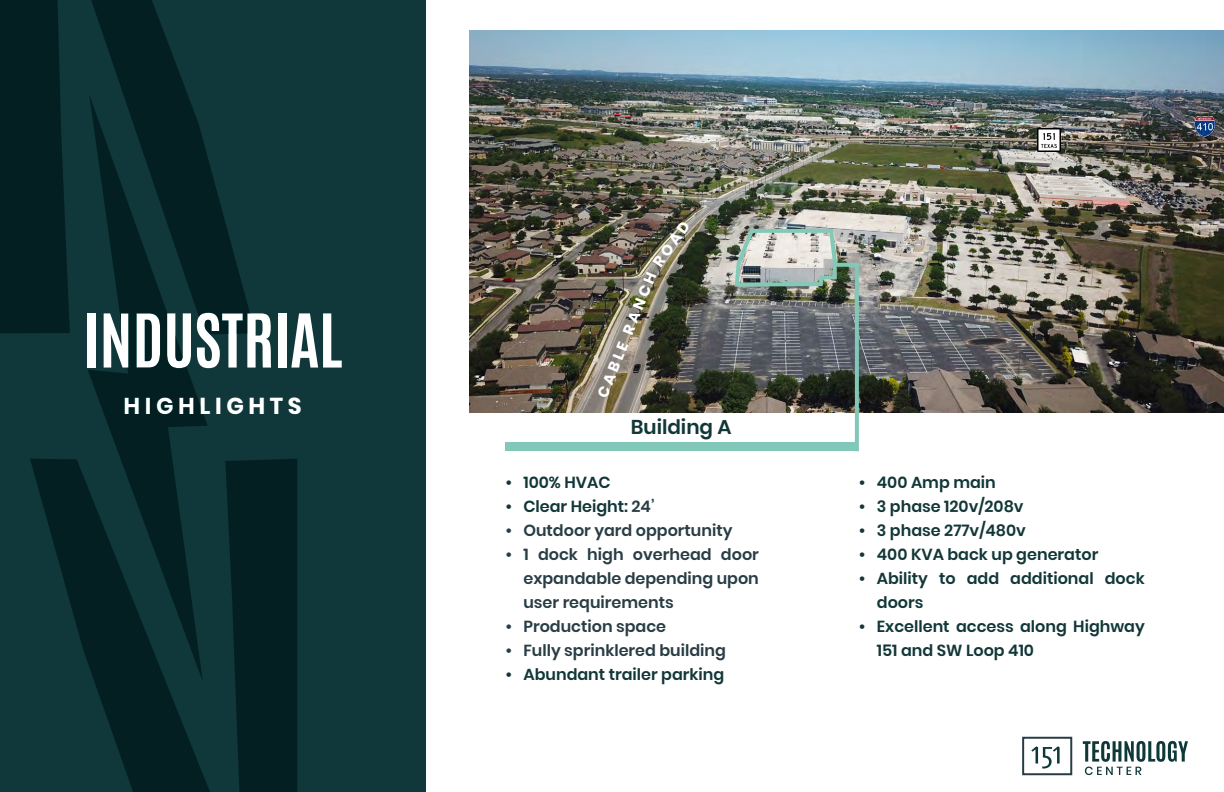
<style>
.page{position:relative;width:1224px;height:792px;background:#fff}
.page>*{position:absolute;margin:0;border:0;box-sizing:border-box;transform-origin:0 0}
.t1{font:63px "Antonio";color:#fff}
.t2{font:700 23px "Poppins";letter-spacing:.2em;color:#fff}
.t3{font:600 20px "Poppins";color:#123738}
.t4{font:600 16px/24px "Poppins";color:#123738}
.t5{font:600 16px/24px "Poppins";color:#293d45;text-align:justify}
.t6{font:700 15px "Poppins";color:#fff}
.s1{color:#293d45}
</style>
<div class="page">
<div style="left:1022px;top:737px;width:50px;height:38px;border:2px solid #293d45"></div>
<svg style="left:1031px;top:746px;width:29px;height:23px"></svg>
<svg style="left:1083px;top:741px;width:105px;height:34px"></svg>
<div style="left:0;top:0;width:425px;height:792px;background:#103739"></div>
<svg style="left:0;top:0;width:255px;height:335px;fill:#031f21"></svg>
<svg style="left:30px;top:459px;width:267px;height:333px;fill:#031f21"></svg>
<svg style="left:88px;top:95px;width:120px;height:587px;fill:#031f21"></svg>
<img style="left:469px;top:31px;width:755px;height:382px">
<img style="left:1038px;top:129px;width:23px;height:23px">
<img style="left:1194px;top:115px;width:23px;height:23px">
<div style="left:505px;top:443px;width:352px;height:8px;background:#82c8b8"></div>
<img style="left:732px;top:227px;width:129px;height:225px">
<h1 class="t1" style="left:83px;top:296px;width:261px">INDUSTRIAL</h1>
<h2 class="t2" style="left:123px;top:393px;width:180px">HIGHLIGHTS</h2>
<p class="t6" style="left:649px;top:260px;width:54px;rotate:-55deg">ROAD</p>
<p class="t6" style="left:594px;top:394px;width:136px;rotate:-68deg">CABLE RANCH</p>
<p class="t3" style="left:631px;top:415px;width:102px">Building A</p>
<p class="t4" style="left:505px;top:470px;width:107px">• 100% HVAC</p>
<p class="t4" style="left:505px;top:494px;width:151px">• Clear Height: <span class="s1">24’</span></p>
<p class="t5" style="left:505px;top:518px;width:229px">• Outdoor yard opportunity</p>
<p class="t5" style="left:523px;top:542px;width:237px;text-indent:-18px">• 1 dock high overhead door expandable depending upon user requirements</p>
<p class="t5" style="left:505px;top:614px;width:162px">• Production space</p>
<p class="t5" style="left:505px;top:638px;width:222px">• Fully sprinklered building</p>
<p class="t4" style="left:505px;top:662px;width:220px">• Abundant trailer parking</p>
<p class="t4" style="left:859px;top:470px;width:138px">• 400 Amp main</p>
<p class="t4" style="left:859px;top:494px;width:166px">• 3 phase 120v/208v</p>
<p class="t4" style="left:859px;top:518px;width:169px">• 3 phase 277v/480v</p>
<p class="t4" style="left:859px;top:542px;width:241px">• 400 KVA back up generator</p>
<p class="t4" style="left:877px;top:566px;width:269px;text-indent:-18px">• Ability to add additional dock doors</p>
<p class="t4" style="left:877px;top:614px;width:269px;text-indent:-18px">• Excellent access along Highway<br>151 and SW Loop 410</p>
</div>
